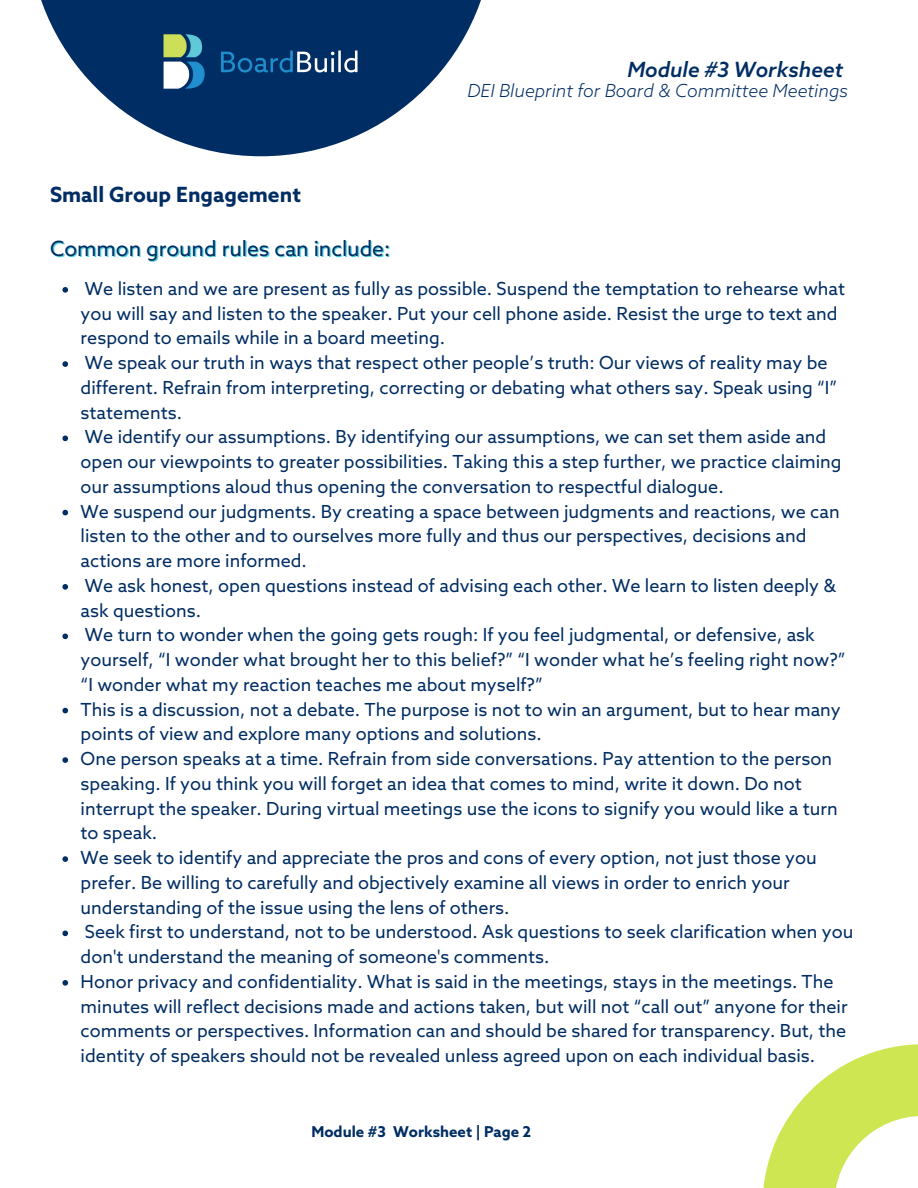
<style>
.page{position:relative;width:918px;height:1188px;background:#fff}
.page>*{position:absolute;margin:0;border:0;box-sizing:border-box;transform-origin:0 0}
.t1{font:21px "Azo Sans";color:#002d63}
.t2{font:700 21px "Azo Sans";color:#002d63}
.t3{font:italic 500 21px "Azo Sans";color:#002d63}
.t4{font:18px/24.8px "Azo Sans";color:#002d63}
.t5{font:italic 300 18px "Azo Sans";color:#002d63}
.t6{font:700 15px "Azo Sans";color:#002d63}
</style>
<div class="page">
<svg style="left:763px;top:1045px;width:155px;height:143px"></svg>
<svg style="left:41px;top:0;width:440px;height:156px;fill:#002d63"></svg>
<img style="left:150px;top:21px;width:221px;height:80px">
<svg style="left:62px;top:287px;width:6px;height:6px"></svg>
<svg style="left:62px;top:361px;width:6px;height:6px"></svg>
<svg style="left:62px;top:436px;width:6px;height:5px"></svg>
<svg style="left:62px;top:510px;width:6px;height:5px"></svg>
<svg style="left:62px;top:584px;width:6px;height:6px"></svg>
<svg style="left:62px;top:634px;width:6px;height:5px"></svg>
<svg style="left:62px;top:708px;width:6px;height:5px"></svg>
<svg style="left:62px;top:757px;width:6px;height:6px"></svg>
<svg style="left:62px;top:856px;width:6px;height:6px"></svg>
<svg style="left:62px;top:931px;width:6px;height:5px"></svg>
<svg style="left:62px;top:980px;width:6px;height:6px"></svg>
<p class="t3" style="left:627px;top:59px;width:217px">Module #3 Worksheet</p>
<p class="t5" style="left:467px;top:81px;width:382px">DEI Blueprint for Board &amp; Committee Meetings</p>
<p class="t2" style="left:50px;top:184px;width:252px">Small Group Engagement</p>
<p class="t1" style="left:50px;top:238px;width:342px">Common ground rules can include:</p>
<p class="t4" style="left:81px;top:278px;width:766px">We listen and we are present as fully as possible. Suspend the temptation to rehearse what you will say and listen to the speaker. Put your cell phone aside. Resist the urge to text and respond to emails while in a board meeting.</p>
<p class="t4" style="left:81px;top:352px;width:758px">We speak our truth in ways that respect other people’s truth: Our views of reality may be different. Refrain from interpreting, correcting or debating what others say. Speak using “I” statements.</p>
<p class="t4" style="left:81px;top:426px;width:762px">We identify our assumptions. By identifying our assumptions, we can set them aside and open our viewpoints to greater possibilities. Taking this a step further, we practice claiming our assumptions aloud thus opening the conversation to respectful dialogue.</p>
<p class="t4" style="left:81px;top:500px;width:761px">We suspend our judgments. By creating a space between judgments and reactions, we can listen to the other and to ourselves more fully and thus our perspectives, decisions and actions are more informed.</p>
<p class="t4" style="left:81px;top:575px;width:757px">We ask honest, open questions instead of advising each other. We learn to listen deeply &amp; ask questions.</p>
<p class="t4" style="left:81px;top:624px;width:766px">We turn to wonder when the going gets rough: If you feel judgmental, or defensive, ask yourself, “I wonder what brought her to this belief?” “I wonder what he’s feeling right now?” “I wonder what my reaction teaches me about myself?”</p>
<p class="t4" style="left:81px;top:698px;width:762px">This is a discussion, not a debate. The purpose is not to win an argument, but to hear many points of view and explore many options and solutions.</p>
<p class="t4" style="left:81px;top:748px;width:759px">One person speaks at a time. Refrain from side conversations. Pay attention to the person speaking. If you think you will forget an idea that comes to mind, write it down. Do not interrupt the speaker. During virtual meetings use the icons to signify you would like a turn to speak.</p>
<p class="t4" style="left:81px;top:847px;width:738px">We seek to identify and appreciate the pros and cons of every option, not just those you prefer. Be willing to carefully and objectively examine all views in order to enrich your understanding of the issue using the lens of others.</p>
<p class="t4" style="left:81px;top:921px;width:774px">Seek first to understand, not to be understood. Ask questions to seek clarification when you don't understand the meaning of someone's comments.</p>
<p class="t4" style="left:81px;top:971px;width:769px">Honor privacy and confidentiality. What is said in the meetings, stays in the meetings. The minutes will reflect decisions made and actions taken, but will not “call out” anyone for their comments or perspectives. Information can and should be shared for transparency. But, the identity of speakers should not be revealed unless agreed upon on each individual basis.</p>
<p class="t6" style="left:311px;top:1124px;width:221px">Module #3 Worksheet | Page 2</p>
</div>
